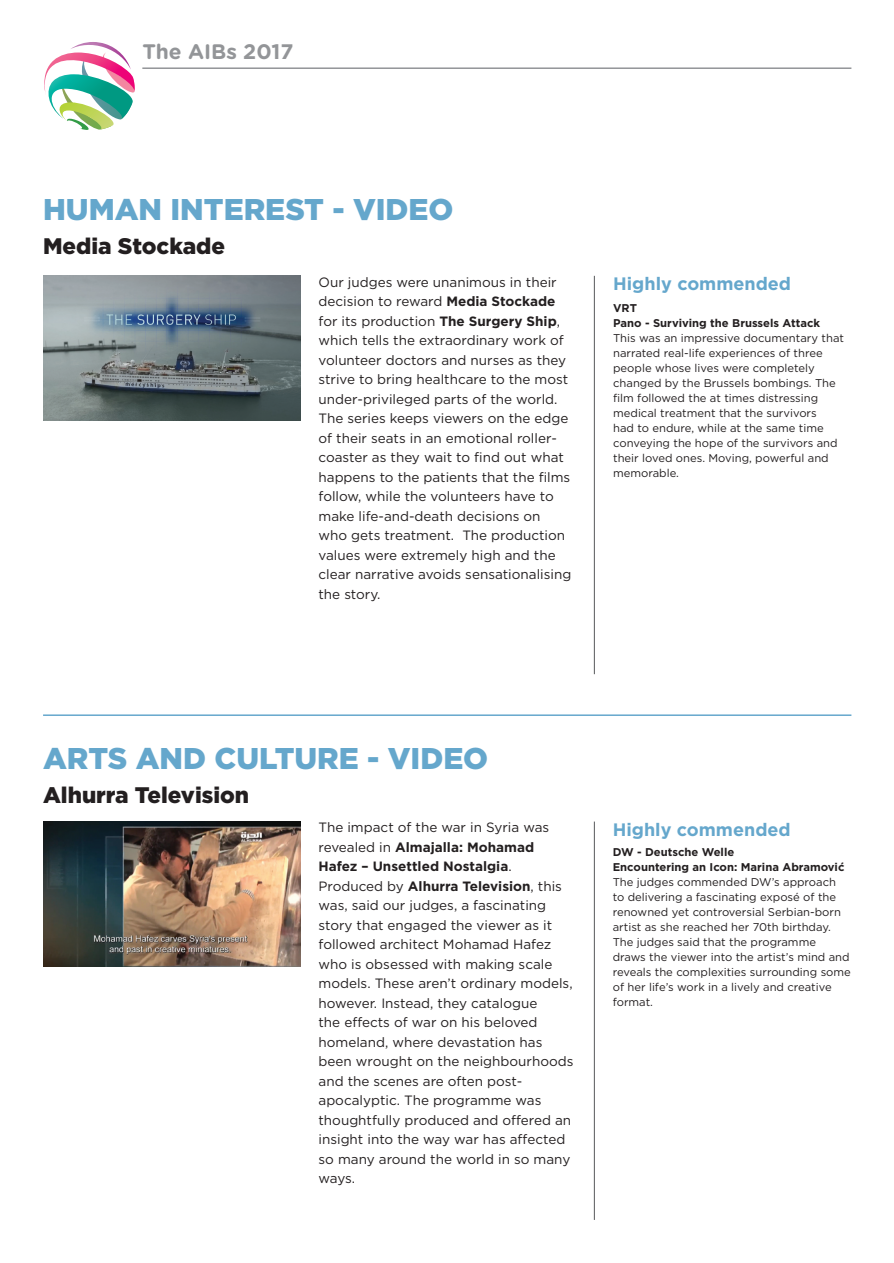
<style>
.page{position:relative;width:894px;height:1263px;background:#fff}
.page>*{position:absolute;margin:0;border:0;box-sizing:border-box;transform-origin:0 0}
.t1{font:900 30px "Gotham";color:#65a7cc}
.t2{font:900 22.5px "Gotham";color:#231f20}
.t3{font:700 21px "Gotham Rounded";color:#939598}
.t4{font:700 18px "Gotham";color:#65a7cc}
.t5{font:13.5px/19.5px "Gotham";color:#231f20}
.t6{font:11.25px/15px "Gotham";color:#231f20}
.t7{font:700 11.25px/15px "Gotham";color:#231f20}
.s1{font-family:"Gotham"}
.s2{font-weight:700}
</style>
<div class="page">
<svg style="left:44px;top:42px;width:91px;height:88px"></svg>
<hr style="left:142px;top:67px;width:709px;height:2px;background:#939598">
<img style="left:43px;top:276px;width:257px;height:145px">
<img style="left:43px;top:821px;width:257px;height:145px">
<hr style="left:594px;top:821px;width:1px;height:399px;background:#57585a">
<hr style="left:594px;top:276px;width:1px;height:398px;background:#57585a">
<hr style="left:43px;top:714px;width:808px;height:2px;background:#65a7cc">
<h3 class="t3" style="left:142px;top:36px;width:153px">The AIBs <span class="s1">2017</span></h3>
<h1 class="t1" style="left:43px;top:189px;width:412px">HUMAN INTEREST - VIDEO</h1>
<h2 class="t2" style="left:43px;top:230px;width:183px">Media Stockade</h2>
<p class="t5" style="left:318px;top:272px;width:254px">Our judges were unanimous in their decision to reward <span class="s2">Media Stockade </span>for its production <span class="s2">The Surgery Ship</span>, which tells the extraordinary work of volunteer doctors and nurses as they strive to bring healthcare to the most under-privileged parts of the world.<br>The series keeps viewers on the edge of their seats in an emotional roller&shy;coaster as they wait to find out what happens to the patients that the films follow, while the volunteers have to make life-and-death decisions on who gets treatment. The production values were extremely high and the clear narrative avoids sensationalising the story.</p>
<h3 class="t4" style="left:613px;top:272px;width:179px">Highly commended</h3>
<p class="t7" style="left:613px;top:300px;width:208px">VRT<br>Pano - Surviving the Brussels Attack</p>
<p class="t6" style="left:613px;top:330px;width:232px">This was an impressive documentary that narrated real-life experiences of three people whose lives were completely changed by the Brussels bombings. The film followed the at times distressing medical treatment that the survivors<br>had to endure, while at the same time conveying the hope of the survivors and their loved ones. Moving, powerful and memorable.</p>
<h1 class="t1" style="left:43px;top:738px;width:446px">ARTS AND CULTURE - VIDEO</h1>
<h2 class="t2" style="left:43px;top:779px;width:208px">Alhurra Television</h2>
<p class="t5" style="left:318px;top:817px;width:256px">The impact of the war in Syria was revealed in <span class="s2">Almajalla: Mohamad<br>Hafez – Unsettled Nostalgia</span>.<br>Produced by <span class="s2">Alhurra Television</span>, this was, said our judges, a fascinating story that engaged the viewer as it followed architect Mohamad Hafez who is obsessed with making scale models. These aren’t ordinary models, however. Instead, they catalogue<br>the effects of war on his beloved homeland, where devastation has been wrought on the neighbourhoods and the scenes are often post&shy;apocalyptic. The programme was thoughtfully produced and offered an insight into the way war has affected so many around the world in so many ways.</p>
<h3 class="t4" style="left:612px;top:818px;width:179px">Highly commended</h3>
<p class="t7" style="left:612px;top:845px;width:233px">DW - Deutsche Welle<br>Encountering an Icon: Marina Abramović</p>
<p class="t6" style="left:612px;top:874px;width:240px">The judges commended DW’s approach<br>to delivering a fascinating exposé of the renowned yet controversial Serbian-born artist as she reached her 70th birthday.<br>The judges said that the programme draws the viewer into the artist’s mind and reveals the complexities surrounding some of her life’s work in a lively and creative format.</p>
</div>
